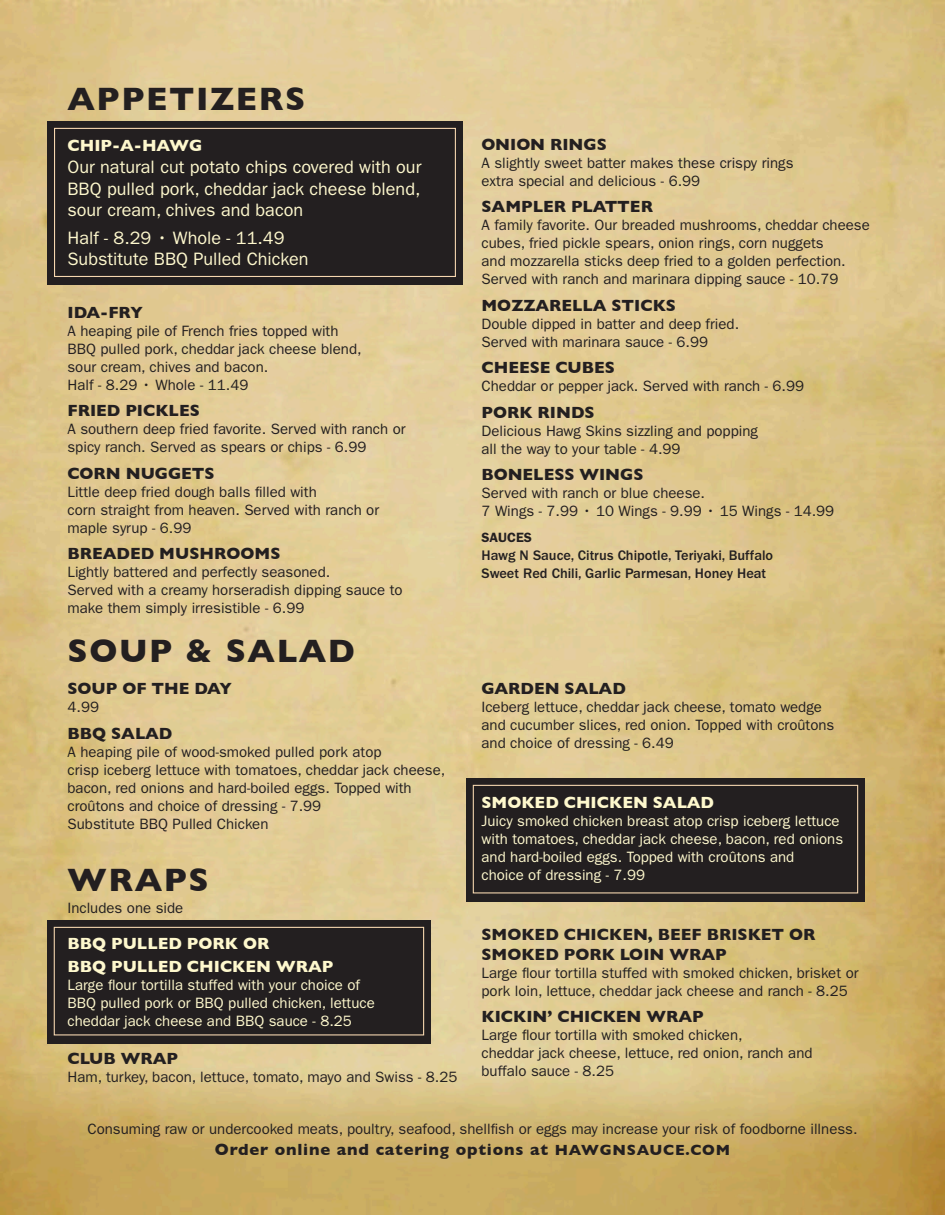
<style>
.page{position:relative;width:945px;height:1215px;background:#fff}
.page>*{position:absolute;margin:0;border:0;box-sizing:border-box;transform-origin:0 0}
.tEXT{font:700 33px "Gill Sans";letter-spacing:.05em;color:#231f20}
.t1{font:18px/21.6px "ITC Franklin Gothic Std";color:#fef8cd;text-align:justify}
.tEXT-2{font:700 16.5px/19.8px "Gill Sans";color:#231f20}
.tEXT-3{font:700 16.5px/22.8px "Gill Sans";color:#fef8cd}
.tEXT-4{font:700 16.5px "Gill Sans";letter-spacing:.05em;color:#231f20}
.tEXT-5{font:15px/18px "ITC Franklin Gothic Std";color:#231f20}
.tEXT-6{font:15px/18px "ITC Franklin Gothic Std";color:#fef8cd}
.tEXT-7{font:500 14.4px "ITC Franklin Gothic Std";color:#231f20}
.tEXT-8{font:600 13.5px "ITC Franklin Gothic Std";color:#231f20}
.s1{font-size:15px}
</style>
<div class="page">
<img style="left:0;top:0;width:945px;height:1215px">
<div style="left:466px;top:778px;width:399px;height:123px;background:#231f20"></div>
<div style="left:473px;top:785px;width:385px;height:108px;border:1px solid #f6d7b0"></div>
<div style="left:48px;top:121px;width:415px;height:164px;background:#231f20"></div>
<div style="left:47px;top:920px;width:384px;height:123px;background:#231f20"></div>
<div style="left:54px;top:927px;width:370px;height:108px;border:1px solid #f6d7b0"></div>
<div style="left:54px;top:128px;width:402px;height:149px;border:1px solid #f6d7b0"></div>
<p class="tEXT" style="left:68px;top:72px;width:239px">APPETIZERS</p>
<p class="tEXT-3" style="left:68px;top:134px;width:136px">CHIP-A-HAWG</p>
<p class="t1" style="left:68px;top:156px;width:355px">Our natural cut potato chips covered with our BBQ pulled pork, cheddar jack cheese blend, sour cream, chives and bacon</p>
<p class="t1" style="left:68px;top:227px;width:219px">Half - 8.29 • Whole - 11.49</p>
<p class="t1" style="left:68px;top:249px;width:243px">Substitute BBQ Pulled Chicken</p>
<p class="tEXT-2" style="left:68px;top:302px;width:77px">IDA-FRY</p>
<p class="tEXT-5" style="left:68px;top:322px;width:296px">A heaping pile of French fries topped with BBQ pulled pork, cheddar jack cheese blend, sour cream, chives and bacon.<br>Half - 8.29 • Whole - 11.49</p>
<p class="tEXT-2" style="left:68px;top:400px;width:134px">FRIED PICKLES</p>
<p class="tEXT-5" style="left:68px;top:420px;width:340px">A southern deep fried favorite. Served with ranch or spicy ranch. Served as spears or chips - 6.99</p>
<p class="tEXT-2" style="left:68px;top:463px;width:149px">CORN NUGGETS</p>
<p class="tEXT-5" style="left:68px;top:483px;width:313px">Little deep fried dough balls filled with<br>corn straight from heaven. Served with ranch or maple syrup - 6.99</p>
<p class="tEXT-2" style="left:68px;top:544px;width:214px">BREADED MUSHROOMS</p>
<p class="tEXT-5" style="left:68px;top:563px;width:337px">Lightly battered and perfectly seasoned.<br>Served with a creamy horseradish dipping sauce to make them simply irresistible - 6.99</p>
<p class="tEXT" style="left:68px;top:625px;width:289px">SOUP &amp; SALAD</p>
<p class="tEXT-2" style="left:68px;top:679px;width:166px">SOUP OF THE DAY</p>
<p class="tEXT-5" style="left:68px;top:698px;width:33px">4.99</p>
<p class="tEXT-2" style="left:68px;top:723px;width:107px">BBQ SALAD</p>
<p class="tEXT-5" style="left:68px;top:743px;width:379px">A heaping pile of wood-smoked pulled pork atop<br>crisp iceberg lettuce with tomatoes, cheddar jack cheese, bacon, red onions and hard-boiled eggs. Topped with croûtons and choice of dressing - 7.99<br>Substitute BBQ Pulled Chicken</p>
<p class="tEXT" style="left:68px;top:854px;width:143px">WRAPS</p>
<p class="tEXT-5" style="left:68px;top:899px;width:117px">Includes one side</p>
<p class="tEXT-3" style="left:68px;top:931px;width:267px">BBQ PULLED PORK OR<br>BBQ PULLED CHICKEN WRAP</p>
<p class="tEXT-6" style="left:68px;top:976px;width:309px">Large flour tortilla stuffed with your choice of<br>BBQ pulled pork or BBQ pulled chicken, lettuce cheddar jack cheese and BBQ sauce - 8.25</p>
<p class="tEXT-2" style="left:68px;top:1048px;width:112px">CLUB WRAP</p>
<p class="tEXT-5" style="left:68px;top:1068px;width:391px">Ham, turkey, bacon, lettuce, tomato, mayo and Swiss - 8.25</p>
<p class="tEXT-2" style="left:482px;top:134px;width:127px">ONION RINGS</p>
<p class="tEXT-5" style="left:482px;top:154px;width:314px">A slightly sweet batter makes these crispy rings extra special and delicious - 6.99</p>
<p class="tEXT-2" style="left:482px;top:196px;width:173px">SAMPLER PLATTER</p>
<p class="tEXT-5" style="left:482px;top:216px;width:390px">A family favorite. Our breaded mushrooms, cheddar cheese cubes, fried pickle spears, onion rings, corn nuggets<br>and mozzarella sticks deep fried to a golden perfection.<br>Served with ranch and marinara dipping sauce - 10.79</p>
<p class="tEXT-2" style="left:482px;top:295px;width:196px">MOZZARELLA STICKS</p>
<p class="tEXT-5" style="left:482px;top:315px;width:259px">Double dipped in batter and deep fried.<br>Served with marinara sauce - 6.99</p>
<p class="tEXT-2" style="left:482px;top:357px;width:135px">CHEESE CUBES</p>
<p class="tEXT-5" style="left:482px;top:377px;width:324px">Cheddar or pepper jack. Served with ranch - 6.99</p>
<p class="tEXT-2" style="left:482px;top:402px;width:115px">PORK RINDS</p>
<p class="tEXT-5" style="left:482px;top:422px;width:278px">Delicious Hawg Skins sizzling and popping all the way to your table - 4.99</p>
<p class="tEXT-2" style="left:482px;top:465px;width:164px">BONELESS WINGS</p>
<p class="tEXT-5" style="left:482px;top:484px;width:354px">Served with ranch or blue cheese.<br>7 Wings - 7.99 • 10 Wings - 9.99 • 15 Wings - 14.99</p>
<p class="tEXT-8" style="left:482px;top:529px;width:52px">SAUCES</p>
<p class="tEXT-7" style="left:482px;top:547px;width:293px">Hawg N Sauce, Citrus Chipotle, Teriyaki, Buffalo</p>
<p class="tEXT-7" style="left:482px;top:565px;width:286px">Sweet Red Chili, Garlic Parmesan, Honey Heat</p>
<p class="tEXT-2" style="left:482px;top:679px;width:146px">GARDEN SALAD</p>
<p class="tEXT-5" style="left:482px;top:698px;width:354px">Iceberg lettuce, cheddar jack cheese, tomato wedge and cucumber slices, red onion. Topped with croûtons and choice of dressing - 6.49</p>
<p class="tEXT-3" style="left:482px;top:791px;width:234px">SMOKED CHICKEN SALAD</p>
<p class="tEXT-6" style="left:482px;top:812px;width:363px">Juicy smoked chicken breast atop crisp iceberg lettuce with tomatoes, cheddar jack cheese, bacon, red onions and hard-boiled eggs. Topped with croûtons and<br>choice of dressing - 7.99</p>
<p class="tEXT-2" style="left:482px;top:924px;width:336px">SMOKED CHICKEN, BEEF BRISKET OR<br>SMOKED PORK LOIN WRAP</p>
<p class="tEXT-5" style="left:482px;top:964px;width:379px">Large flour tortilla stuffed with smoked chicken, brisket or pork loin, lettuce, cheddar jack cheese and ranch - 8.25</p>
<p class="tEXT-2" style="left:482px;top:1006px;width:224px">KICKIN’ CHICKEN WRAP</p>
<p class="tEXT-5" style="left:482px;top:1026px;width:333px">Large flour tortilla with smoked chicken,<br>cheddar jack cheese, lettuce, red onion, ranch and buffalo sauce - 8.25</p>
<p class="tEXT-5" style="left:87px;top:1120px;width:772px">Consuming raw or undercooked meats, poultry, seafood, shellfish or eggs may increase your risk of foodborne illness.</p>
<p class="tEXT-4" style="left:215px;top:1136px;width:517px">Order online and catering options at <span class="s1">HAWGNSAUCE.COM</span></p>
</div>
